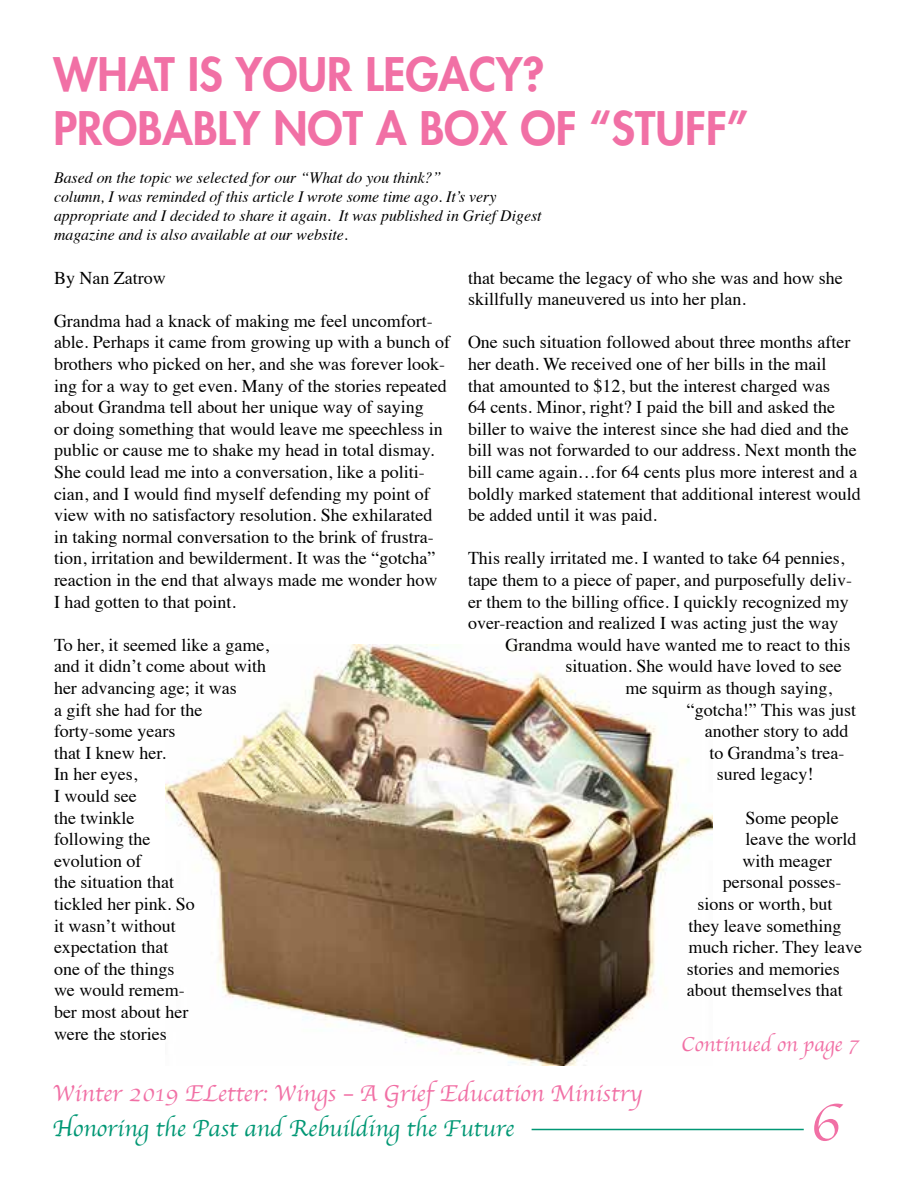
<style>
.page{position:relative;width:918px;height:1188px;background:#fff}
.page>*{position:absolute;margin:0;border:0;box-sizing:border-box;transform-origin:0 0}
.t1{font:57px "Apple Chancery";color:#f170a5}
.t2{font:800 45px/54px "Futura Std";color:#f170a5}
.t3{font:24px "Apple Chancery";color:#f170a5}
.t4{font:24px "Apple Chancery";color:#009774}
.t5{font:21px "Apple Chancery";color:#f170a5}
.t6{font:18px/21.6px "Times";color:#000}
.t7{font:italic 15.9px/19px "Times";color:#000}
</style>
<div class="page">
<hr style="left:532px;top:1129px;width:272px;height:1px;background:#009774">
<img style="left:166px;top:644px;width:546px;height:421px">
<h2 class="t2" style="left:53px;top:48px;width:697px">WHAT IS YOUR LEGACY?<br>PROBABLY NOT A BOX OF “STUFF”</h2>
<p class="t7" style="left:54px;top:167px;width:489px">Based on the topic we selected for our “What do you think?”<br>column, I was reminded of this article I wrote some time ago. It’s very appropriate and I decided to share it again. It was published in Grief Digest magazine and is also available at our website.</p>
<p class="t6" style="left:54px;top:265px;width:113px">By Nan Zatrow</p>
<p class="t6" style="left:54px;top:308px;width:397px">Grandma had a knack of making me feel uncomfort&shy;able. Perhaps it came from growing up with a bunch of brothers who picked on her, and she was forever look&shy;ing for a way to get even. Many of the stories repeated about Grandma tell about her unique way of saying<br>or doing something that would leave me speechless in public or cause me to shake my head in total dismay.<br>She could lead me into a conversation, like a politi&shy;cian, and I would find myself defending my point of view with no satisfactory resolution. She exhilarated in taking normal conversation to the brink of frustra&shy;tion, irritation and bewilderment. It was the “gotcha” reaction in the end that always made me wonder how<br>I had gotten to that point.</p>
<p class="t6" style="left:54px;top:632px;width:216px">To her, it seemed like a game, and it didn’t come about with her advancing age; it was<br>a gift she had for the forty-some years<br>that I knew her.<br>In her eyes,<br>I would see<br>the twinkle<br>following the<br>evolution of<br>the situation that<br>tickled her pink. So<br>it wasn’t without<br>expectation that<br>one of the things<br>we would remem-<br>ber most about her<br>were the stories</p>
<p class="t6" style="left:468px;top:265px;width:376px">that became the legacy of who she was and how she skillfully maneuvered us into her plan.</p>
<p class="t6" style="left:468px;top:330px;width:394px">One such situation followed about three months after her death. We received one of her bills in the mail<br>that amounted to $12, but the interest charged was<br>64 cents. Minor, right? I paid the bill and asked the biller to waive the interest since she had died and the bill was not forwarded to our address. Next month the bill came again…for 64 cents plus more interest and a boldly marked statement that additional interest would be added until it was paid.</p>
<p class="t6" style="left:468px;top:546px;width:378px">This really irritated me. I wanted to take 64 pennies,</p>
<p class="t6" style="left:468px;top:568px;width:386px">tape them to a piece of paper, and purposefully deliv-</p>
<p class="t6" style="left:468px;top:589px;width:382px">er them to the billing office. I quickly recognized my</p>
<p class="t6" style="left:468px;top:611px;width:372px">over-reaction and realized I was acting just the way</p>
<p class="t6" style="left:505px;top:632px;width:346px">Grandma would have wanted me to react to this</p>
<p class="t6" style="left:565px;top:654px;width:278px">situation. She would have loved to see</p>
<p class="t6" style="left:625px;top:676px;width:208px">me squirm as though saying,</p>
<p class="t6" style="left:687px;top:697px;width:171px">“gotcha!” This was just</p>
<p class="t6" style="left:705px;top:719px;width:145px">another story to add</p>
<p class="t6" style="left:709px;top:740px;width:136px">to Grandma’s trea-</p>
<p class="t6" style="left:717px;top:762px;width:98px">sured legacy!</p>
<p class="t6" style="left:745px;top:805px;width:95px">Some people</p>
<p class="t6" style="left:745px;top:827px;width:112px">leave the world</p>
<p class="t6" style="left:742px;top:848px;width:91px">with meager</p>
<p class="t6" style="left:723px;top:870px;width:120px">personal posses-</p>
<p class="t6" style="left:697px;top:892px;width:136px">sions or worth, but</p>
<p class="t6" style="left:688px;top:913px;width:154px">they leave something</p>
<p class="t6" style="left:688px;top:935px;width:175px">much richer. They leave</p>
<p class="t6" style="left:687px;top:956px;width:154px">stories and memories</p>
<p class="t6" style="left:687px;top:978px;width:157px">about themselves that</p>
<p class="t5" style="left:681px;top:1027px;width:179px">Continued on page 7</p>
<h3 class="t3" style="left:52px;top:1074px;width:591px">Winter 2019 ELetter: Wings – A Grief Education Ministry</h3>
<h3 class="t4" style="left:52px;top:1109px;width:463px">Honoring the Past and Rebuilding the Future</h3>
<h1 class="t1" style="left:809px;top:1077px;width:34px">6</h1>
</div>
